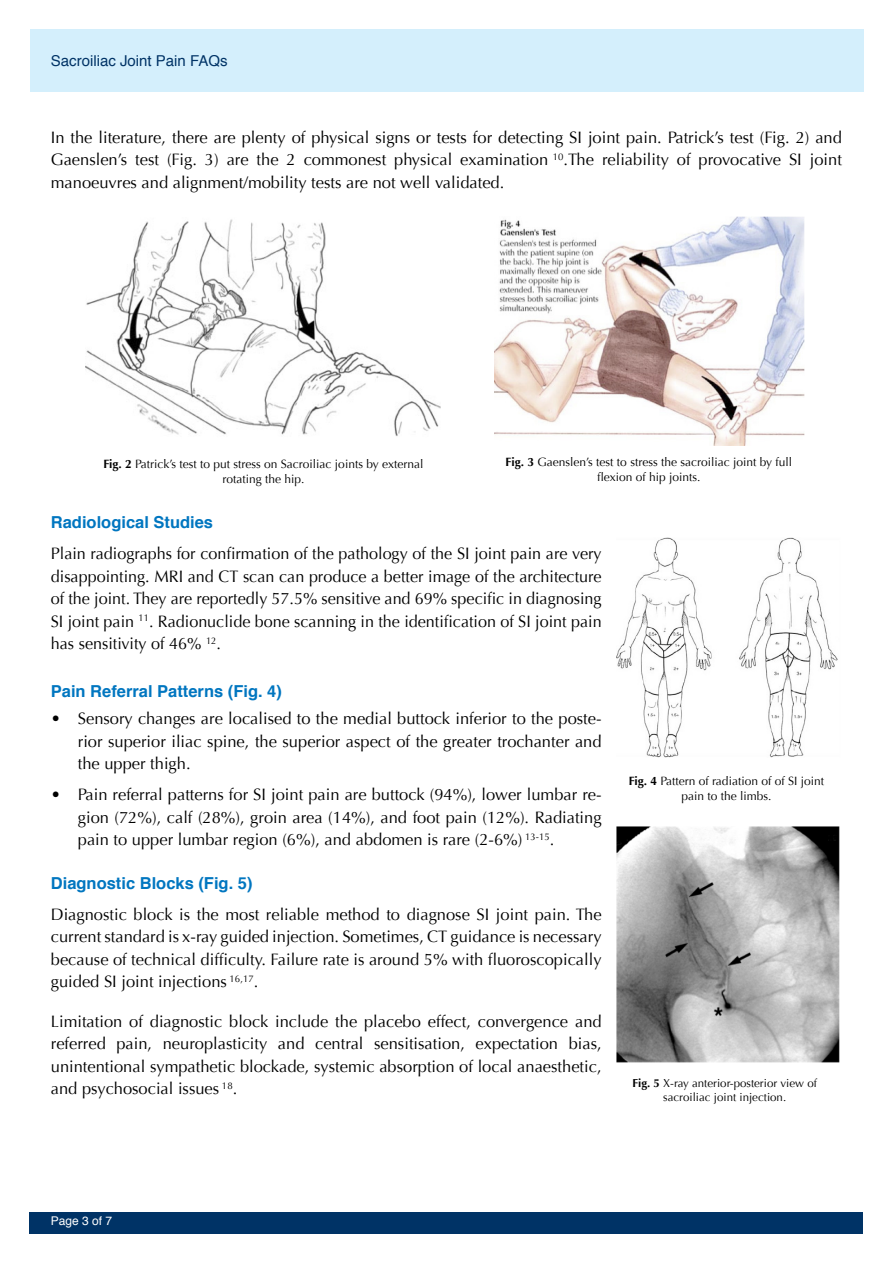
<style>
.page{position:relative;width:893px;height:1263px;background:#fff}
.page>*{position:absolute;margin:0;border:0;box-sizing:border-box;transform-origin:0 0}
.Normal_Paragraph{font:16.5px/22.5px "Optima";color:#000;text-align:justify}
.Sub-Heading{font:700 16.5px "Helvetica";color:#0076c0}
.t1{font:15px "Helvetica";color:#036}
.Image_captions{font:12px/15px "Optima";color:#000;text-align:center}
.t2{font:12px "Helvetica";color:#fff}
.Image_captions-2{font:11.55px/14.4px "Optima";color:#000;text-align:center}
.s1{font-weight:700}
</style>
<div class="page">
<div style="left:30px;top:1212px;width:833px;height:21px;background:#036"></div>
<div style="left:30px;top:30px;width:833px;height:62px;background:#d4effc"></div>
<img style="left:85px;top:219px;width:355px;height:217px">
<img style="left:494px;top:216px;width:310px;height:230px">
<img style="left:617px;top:537px;width:221px;height:221px">
<img style="left:617px;top:827px;width:222px;height:235px">
<p class="t1" style="left:51px;top:50px;width:178px">Sacroiliac Joint Pain FAQs</p>
<p class="Normal_Paragraph" style="left:51px;top:126px;width:793px">In the literature, there are plenty of physical signs or tests for detecting SI joint pain. Patrick’s test (Fig. 2) and Gaenslen’s test (Fig. 3) are the 2 commonest physical examination <sup>10</sup>.The reliability of provocative SI joint manoeuvres and alignment/mobility tests are not well validated.</p>
<p class="Image_captions" style="left:104px;top:456px;width:321px"><span class="s1">Fig. 2</span> Patrick’s test to put stress on Sacroiliac joints by external rotating the hip.</p>
<p class="Image_captions" style="left:506px;top:455px;width:288px"><span class="s1">Fig. 3</span> Gaenslen’s test to stress the sacroiliac joint by full flexion of hip joints.</p>
<p class="Sub-Heading" style="left:51px;top:509px;width:164px">Radiological Studies</p>
<p class="Normal_Paragraph" style="left:51px;top:543px;width:552px">Plain radiographs for confirmation of the pathology of the SI joint pain are very disappointing. MRI and CT scan can produce a better image of the architecture of the joint. They are reportedly 57.5% sensitive and 69% specific in diagnosing SI joint pain <sup>11</sup>. Radionuclide bone scanning in the identification of SI joint pain has sensitivity of 46% <sup>12</sup>.</p>
<p class="Sub-Heading" style="left:51px;top:678px;width:233px">Pain Referral Patterns (Fig. 4)</p>
<p class="Normal_Paragraph" style="left:78px;top:707px;width:525px;text-indent:-27px">• Sensory changes are localised to the medial buttock inferior to the poste&shy;rior superior iliac spine, the superior aspect of the greater trochanter and the upper thigh.</p>
<p class="Normal_Paragraph" style="left:78px;top:783px;width:525px;text-indent:-27px">• Pain referral patterns for SI joint pain are buttock (94%), lower lumbar re&shy;gion (72%), calf (28%), groin area (14%), and foot pain (12%). Radiating pain to upper lumbar region (6%), and abdomen is rare (2-6%) <sup>13-15</sup>.</p>
<p class="Sub-Heading" style="left:51px;top:870px;width:203px">Diagnostic Blocks (Fig. 5)</p>
<p class="Normal_Paragraph" style="left:51px;top:903px;width:552px">Diagnostic block is the most reliable method to diagnose SI joint pain. The current standard is x-ray guided injection. Sometimes, CT guidance is necessary because of technical difficulty. Failure rate is around 5% with fluoroscopically guided SI joint injections <sup>16,17</sup>.</p>
<p class="Normal_Paragraph" style="left:51px;top:1010px;width:552px">Limitation of diagnostic block include the placebo effect, convergence and referred pain, neuroplasticity and central sensitisation, expectation bias, unintentional sympathetic blockade, systemic absorption of local anaesthetic, and psychosocial issues <sup>18</sup>.</p>
<p class="Image_captions" style="left:629px;top:774px;width:197px"><span class="s1">Fig. 4</span> Pattern of radiation of of SI joint pain to the limbs.</p>
<p class="Image_captions-2" style="left:633px;top:1076px;width:186px"><span class="s1">Fig. 5</span> X-ray anterior-posterior view of sacroiliac joint injection.</p>
<p class="t2" style="left:51px;top:1212px;width:63px">Page 3 of 7</p>
</div>
